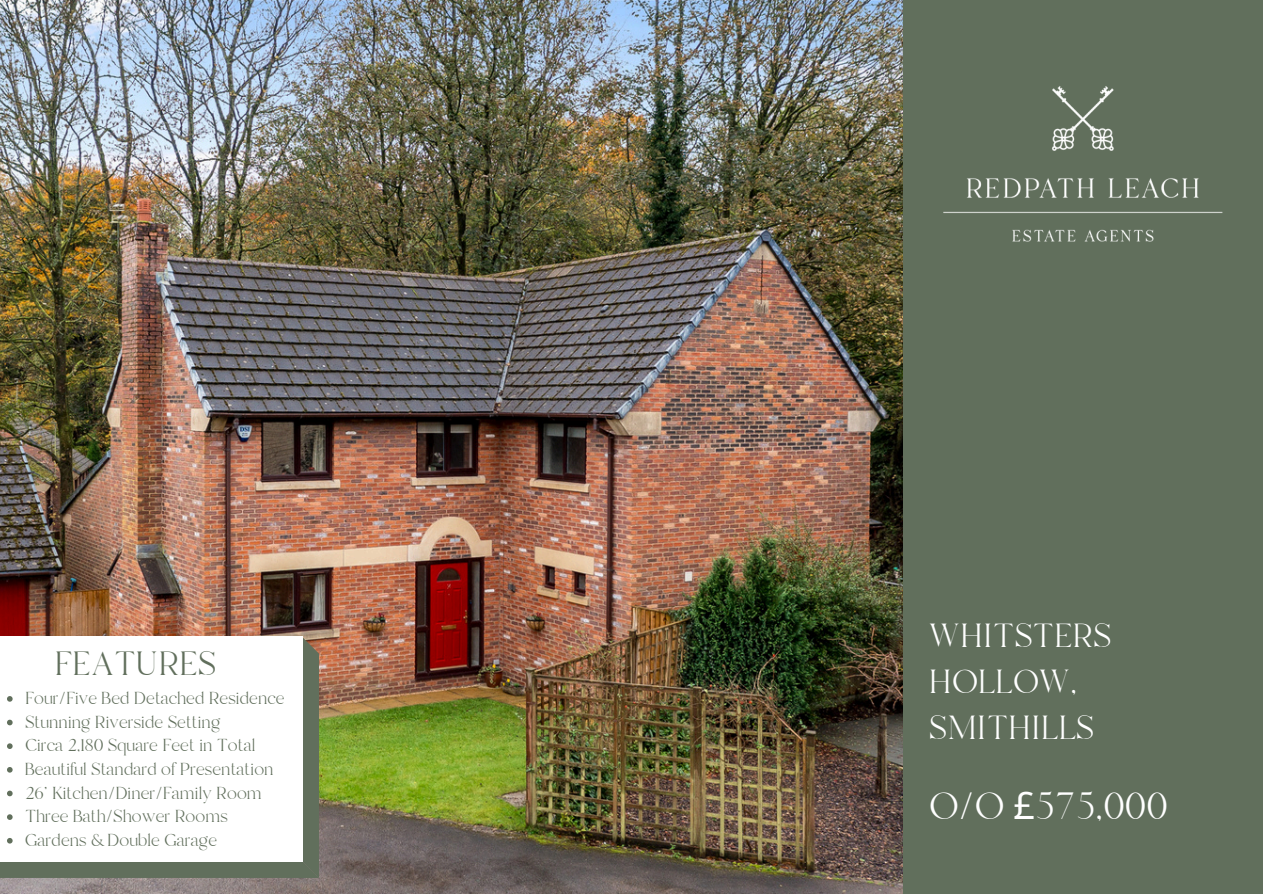
<style>
.page{position:relative;width:1263px;height:894px;background:#fff}
.page>*{position:absolute;margin:0;border:0;box-sizing:border-box;transform-origin:0 0}
.t1{font:37.8px "Branch";color:#fff}
.t2{font:33.45px "Branch";color:#616f5c}
.t3{font:33.3px/46.2px "Branch";color:#fff}
.t4{font:17.25px "Branch";color:#616f5c}
.s1{font-family:"Noto Sans"}
</style>
<div class="page">
<img style="left:0;top:0;width:903px;height:893px">
<div style="left:903px;top:0;width:360px;height:893px;background:#616f5c"></div>
<img style="left:780px;top:0;width:443px;height:360px">
<svg style="left:0;top:636px;width:319px;height:241px"></svg>
<p class="t2" style="left:55px;top:641px;width:163px">FEATURES</p>
<p class="t4" style="left:25px;top:686px;width:261px">Four/Five Bed Detached Residence</p>
<p class="t4" style="left:25px;top:710px;width:197px">Stunning Riverside Setting</p>
<p class="t4" style="left:25px;top:733px;width:232px">Circa 2,180 Square Feet in Total</p>
<p class="t4" style="left:25px;top:757px;width:250px">Beautiful Standard of Presentation</p>
<p class="t4" style="left:25px;top:781px;width:238px">26' Kitchen/Diner/Family Room</p>
<p class="t4" style="left:25px;top:804px;width:204px">Three Bath/Shower Rooms</p>
<p class="t4" style="left:25px;top:828px;width:194px">Gardens &amp; Double Garage</p>
<h2 class="t3" style="left:929px;top:612px;width:184px">WHITSTERS<br>HOLLOW,<br>SMITHILLS</h2>
<h1 class="t1" style="left:929px;top:781px;width:241px">O/O <span class="s1">£</span>575,000</h1>
</div>
